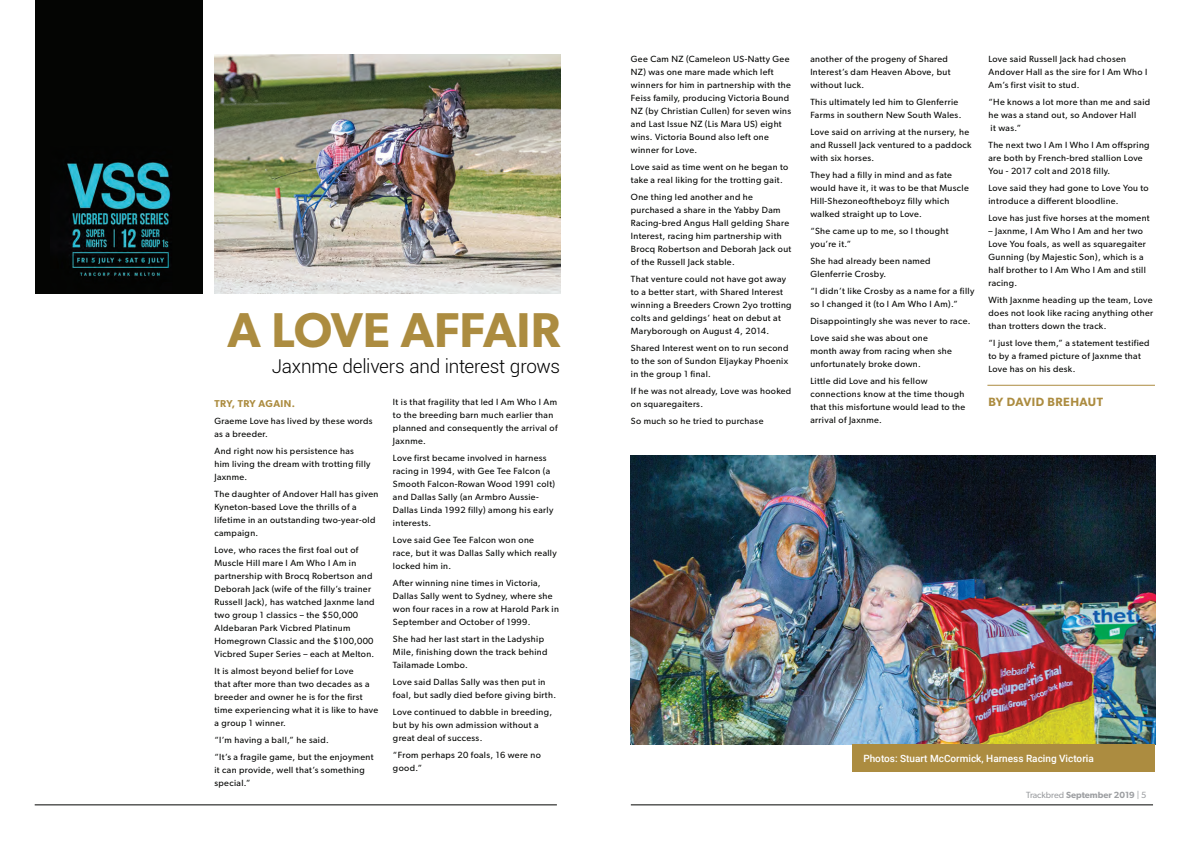
<style>
.page{position:relative;width:1191px;height:842px;background:#fff}
.page>*{position:absolute;margin:0;border:0;box-sizing:border-box;transform-origin:0 0}
.t1{font:600 49px "Gibson";color:#ac8c40}
.t2{font:300 19px "Roboto";letter-spacing:-.015em;color:#000}
.t3{font:600 12px "Gibson";letter-spacing:.04em;color:#ac8c40}
.t4{font:500 10px "Roboto";color:#fff}
.t5{font:600 10px "Gibson";letter-spacing:.04em;color:#ac8c40}
.t6{font:9px/13px "Gibson";letter-spacing:.04em;color:#040503}
.t7{font:600 9px "Gibson";color:#9d9fa2}
.s1{font-weight:400}
</style>
<div class="page">
<hr style="left:631px;top:805px;width:522px;height:1px;background:#040503">
<hr style="left:35px;top:805px;width:522px;height:1px;background:#040503">
<img style="left:631px;top:456px;width:524px;height:289px">
<div style="left:852px;top:745px;width:303px;height:27px;background:#ac8c40"></div>
<img style="left:214px;top:55px;width:346px;height:239px">
<hr style="left:987px;top:385px;width:168px;height:1px;background:#ac8c40">
<div style="left:35px;top:0;width:167px;height:294px;background:#040503"></div>
<img style="left:67px;top:162px;width:104px;height:114px">
<h1 class="t1" style="left:227px;top:300px;width:334px">A LOVE AFFAIR</h1>
<h2 class="t2" style="left:272px;top:353px;width:290px">Jaxnme delivers and interest grows</h2>
<p class="t5" style="left:214px;top:398px;width:82px">TRY, TRY AGAIN.</p>
<p class="t6" style="left:214px;top:414px;width:160px">Graeme Love has lived by these words as a breeder.</p>
<p class="t6" style="left:214px;top:444px;width:157px">And right now his persistence has him living the dream with trotting filly<br>Jaxnme.</p>
<p class="t6" style="left:214px;top:487px;width:165px">The daughter of Andover Hall has given<br>Kyneton-based Love the thrills of a lifetime in an outstanding two-year-old campaign.</p>
<p class="t6" style="left:214px;top:543px;width:162px">Love, who races the first foal out of Muscle Hill mare I Am Who I Am in partnership with Brocq Robertson and Deborah Jack (wife of the filly’s trainer Russell Jack), has watched Jaxnme land two group 1 classics – the $50,000<br>Aldebaran Park Vicbred Platinum Homegrown Classic and the $100,000<br>Vicbred Super Series – each at Melton.</p>
<p class="t6" style="left:214px;top:664px;width:165px">It is almost beyond belief for Love<br>that after more than two decades as a breeder and owner he is for the first time experiencing what it is like to have a group 1 winner.</p>
<p class="t6" style="left:214px;top:731px;width:161px;line-height:17px">“I’m having a ball,” he said.<br>“It’s a fragile game, but the enjoyment</p>
<p class="t6" style="left:214px;top:763px;width:152px">it can provide, well that’s something special.”</p>
<p class="t6" style="left:393px;top:395px;width:166px">It is that fragility that led I Am Who I Am to the breeding barn much earlier than planned and consequently the arrival of<br>Jaxnme.</p>
<p class="t6" style="left:393px;top:451px;width:164px">Love first became involved in harness racing in 1994, with Gee Tee Falcon (a Smooth Falcon-Rowan Wood 1991 colt) and Dallas Sally (an Armbro Aussie-Dallas Linda 1992 filly) among his early interests.</p>
<p class="t6" style="left:393px;top:533px;width:165px">Love said Gee Tee Falcon won one<br>race, but it was Dallas Sally which really locked him in.</p>
<p class="t6" style="left:393px;top:576px;width:167px">After winning nine times in Victoria, Dallas Sally went to Sydney, where she won four races in a row at Harold Park in September and October of 1999.</p>
<p class="t6" style="left:393px;top:632px;width:156px">She had her last start in the Ladyship<br>Mile, finishing down the track behind<br>Tailamade Lombo.</p>
<p class="t6" style="left:393px;top:675px;width:165px">Love said Dallas Sally was then put in foal, but sadly died before giving birth.</p>
<p class="t6" style="left:393px;top:705px;width:161px">Love continued to dabble in breeding, but by his own admission without a great deal of success.</p>
<p class="t6" style="left:393px;top:748px;width:149px">“From perhaps 20 foals, 16 were no good.”</p>
<p class="t6" style="left:631px;top:52px;width:162px">Gee Cam NZ (Cameleon US-Natty Gee NZ) was one mare made which left winners for him in partnership with the Feiss family, producing Victoria Bound NZ (by Christian Cullen) for seven wins and Last Issue NZ (Lis Mara US) eight wins. Victoria Bound also left one winner for Love.</p>
<p class="t6" style="left:631px;top:160px;width:159px">Love said as time went on he began to take a real liking for the trotting gait.</p>
<p class="t6" style="left:631px;top:190px;width:162px">One thing led another and he purchased a share in the Yabby Dam Racing-bred Angus Hall gelding Share Interest, racing him partnership with Brocq Robertson and Deborah Jack out of the Russell Jack stable.</p>
<p class="t6" style="left:631px;top:272px;width:162px">That venture could not have got away to a better start, with Shared Interest winning a Breeders Crown 2yo trotting colts and geldings’ heat on debut at Maryborough on August 4, 2014.</p>
<p class="t6" style="left:631px;top:341px;width:159px;text-align:justify">Shared Interest went on to run second to the son of Sundon Eljaykay Phoenix in the group 1 final.</p>
<p class="t6" style="left:631px;top:384px;width:162px">If he was not already, Love was hooked on squaregaiters.</p>
<p class="t6" style="left:631px;top:414px;width:134px">So much so he tried to purchase</p>
<p class="t6" style="left:810px;top:52px;width:142px">another of the progeny of Shared<br>Interest’s dam Heaven Above, but without luck.</p>
<p class="t6" style="left:810px;top:95px;width:152px">This ultimately led him to Glenferrie<br>Farms in southern New South Wales.</p>
<p class="t6" style="left:810px;top:125px;width:163px">Love said on arriving at the nursery, he and Russell Jack ventured to a paddock with six horses.</p>
<p class="t6" style="left:810px;top:168px;width:160px">They had a filly in mind and as fate would have it, it was to be that Muscle Hill-Shezoneoftheboyz filly which walked straight up to Love.</p>
<p class="t6" style="left:810px;top:224px;width:140px">“She came up to me, so I thought you’re it.”</p>
<p class="t6" style="left:810px;top:254px;width:122px">She had already been named<br>Glenferrie Crosby.</p>
<p class="t6" style="left:810px;top:284px;width:165px">“I didn’t like Crosby as a name for a filly so I changed it (to I Am Who I Am).”</p>
<p class="t6" style="left:810px;top:312px;width:162px;line-height:17px">Disappointingly she was never to race.<br>Love said she was about one</p>
<p class="t6" style="left:810px;top:344px;width:143px">month away from racing when she unfortunately broke down.</p>
<p class="t6" style="left:810px;top:374px;width:156px">Little did Love and his fellow connections know at the time though that this misfortune would lead to the arrival of Jaxnme.</p>
<p class="t6" style="left:988px;top:52px;width:160px">Love said Russell Jack had chosen<br>Andover Hall as the sire for I Am Who I<br>Am’s first visit to stud.</p>
<p class="t6" style="left:988px;top:95px;width:163px">“He knows a lot more than me and said he was a stand out, so Andover Hall<br>it was.”</p>
<p class="t6" style="left:988px;top:138px;width:163px">The next two I Am I Who I Am offspring are both by French-bred stallion Love<br>You - 2017 colt and 2018 filly.</p>
<p class="t6" style="left:988px;top:181px;width:162px">Love said they had gone to Love You to introduce a different bloodline.</p>
<p class="t6" style="left:988px;top:211px;width:163px">Love has just five horses at the moment</p>
<p class="t6" style="left:988px;top:224px;width:159px">– Jaxnme, I Am Who I Am and her two<br>Love You foals, as well as squaregaiter<br>Gunning (by Majestic Son), which is a half brother to I Am Who I Am and still racing.</p>
<p class="t6" style="left:988px;top:293px;width:166px;text-align:justify">With Jaxnme heading up the team, Love does not look like racing anything other than trotters down the track.</p>
<p class="t6" style="left:988px;top:336px;width:163px">“I just love them,” a statement testified to by a framed picture of Jaxnme that<br>Love has on his desk.</p>
<h3 class="t3" style="left:988px;top:395px;width:116px">BY DAVID BREHAUT</h3>
<p class="t4" style="left:863px;top:752px;width:232px">Photos: Stuart McCormick, Harness Racing Victoria</p>
<p class="t7" style="left:1026px;top:789px;width:121px"><span class="s1">Trackbred</span> September 2019 <span class="s1">| 5</span></p>
</div>
